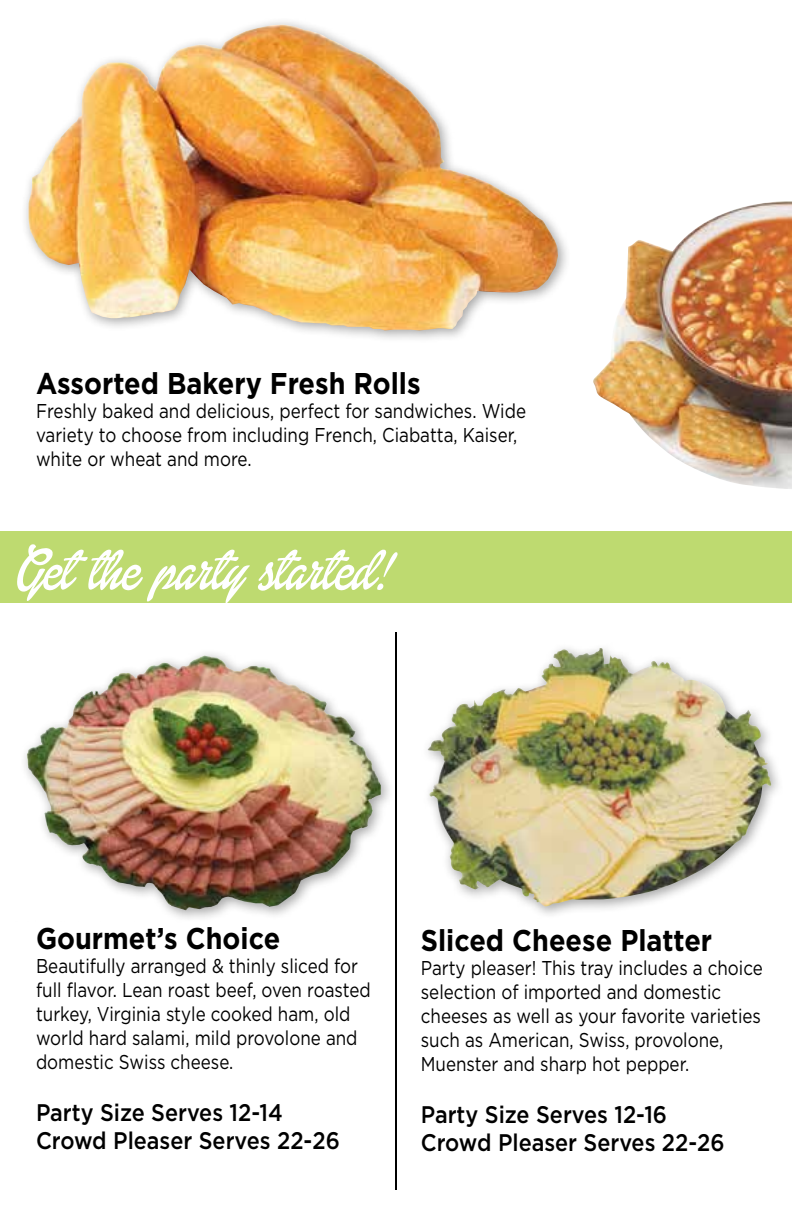
<style>
.page{position:relative;width:792px;height:1224px;background:#fff}
.page>*{position:absolute;margin:0;border:0;box-sizing:border-box;transform-origin:0 0}
.t1{font:60px "Dollie Script Personal Use";color:#fff}
.t2{font:700 30px "Gotham";color:#000;scale:.9 1}
.t3{font:500 24px/28px "Gotham";color:#000;scale:.9 1}
.t4{font:20px/24px "Gotham";color:#000;scale:.85 1}
</style>
<div class="page">
<div style="left:0;top:531px;width:792px;height:72px;background:#beda70"></div>
<div style="left:20px;top:17px;width:551px;height:327px;background:#000;opacity:.35"></div>
<img style="left:28px;top:24px;width:530px;height:306px">
<hr style="left:395px;top:632px;width:2px;height:558px;background:#000">
<div style="left:16px;top:649px;width:378px;height:279px;background:#000;opacity:.35"></div>
<img style="left:135px;top:656px;width:69px;height:22px">
<div style="left:421px;top:641px;width:363px;height:278px;background:#000;opacity:.35"></div>
<img style="left:427px;top:648px;width:173px;height:242px">
<img style="left:593px;top:201px;width:199px;height:288px">
<h2 class="t2" style="left:36px;top:364px;width:429px">Assorted Bakery Fresh Rolls</h2>
<p class="t4" style="left:36px;top:399px;width:578px">Freshly baked and delicious, perfect for sandwiches. Wide variety to choose from including French, Ciabatta, Kaiser, white or wheat and more.</p>
<h1 class="t1" style="left:16px;top:536px;width:372px">Get the party started!</h1>
<h2 class="t2" style="left:36px;top:919px;width:273px">Gourmet’s Choice</h2>
<p class="t4" style="left:36px;top:954px;width:395px">Beautifully arranged &amp; thinly sliced for full flavor. Lean roast beef, oven roasted turkey, Virginia style cooked ham, old world hard salami, mild provolone and domestic Swiss cheese.</p>
<p class="t3" style="left:36px;top:1098px;width:339px">Party Size Serves 12-14<br>Crowd Pleaser Serves 22-26</p>
<h2 class="t2" style="left:421px;top:920px;width:325px">Sliced Cheese Platter</h2>
<p class="t4" style="left:421px;top:955px;width:404px">Party pleaser! This tray includes a choice selection of imported and domestic cheeses as well as your favorite varieties such as American, Swiss, provolone, Muenster and sharp hot pepper.</p>
<p class="t3" style="left:421px;top:1100px;width:339px">Party Size Serves 12-16<br>Crowd Pleaser Serves 22-26</p>
</div>
